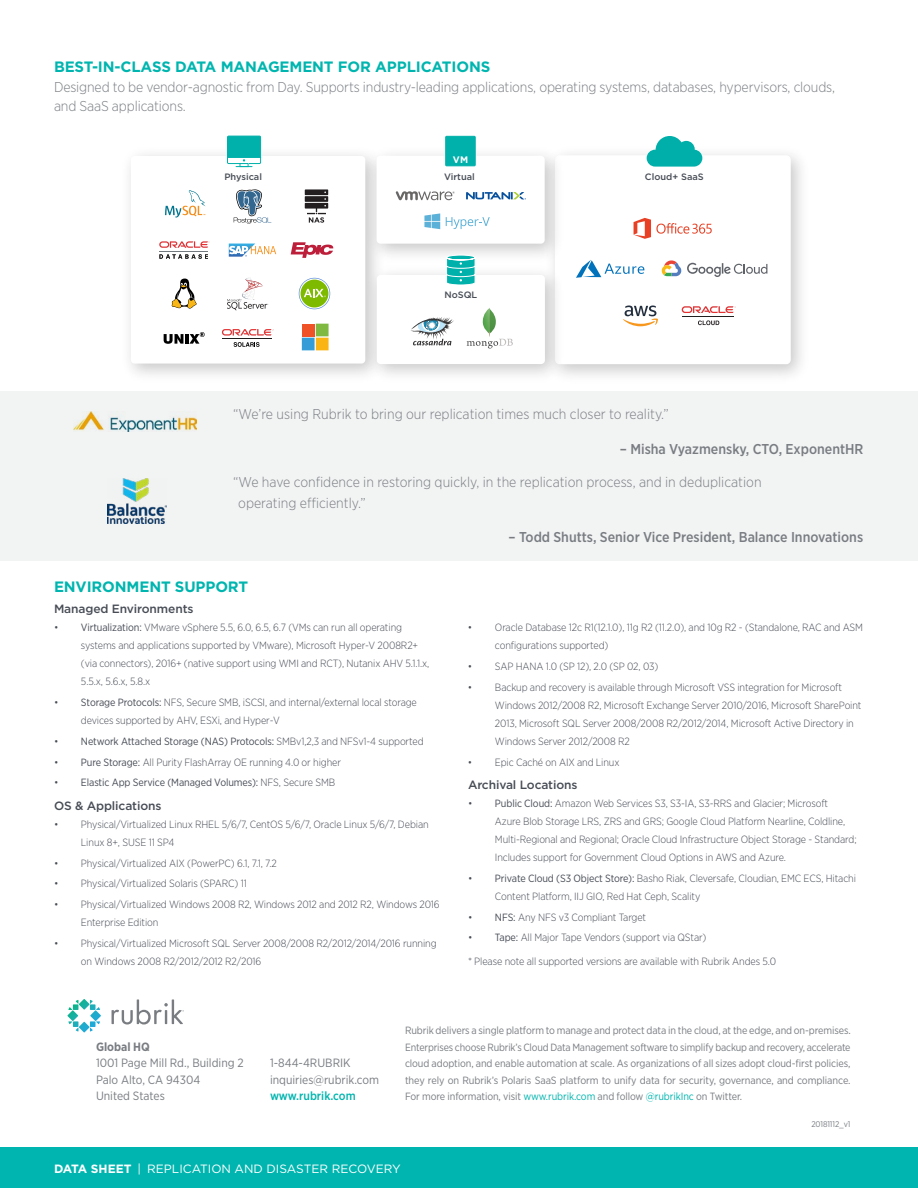
<style>
.page{position:relative;width:918px;height:1188px;background:#fff}
.page>*{position:absolute;margin:0;border:0;box-sizing:border-box;transform-origin:0 0}
.t1{font:700 15px "Gotham";letter-spacing:-.01em;color:#00b5af}
.t2{font:300 14.25px/19.5px "Gotham Narrow";letter-spacing:-.01em;color:#797d82}
.t3{font:500 14.25px "Gotham Narrow";color:#797d82}
.t4{font:12px/16.5px "Gotham Narrow";color:#797d82}
.t5{font:500 12px "Gotham";letter-spacing:-.01em;color:#474c55}
.t6{font:12px "Gotham";color:#fff}
.t7{font:500 12px "Gotham Narrow";color:#00b5af}
.t8{font:700 12px "Gotham Narrow";color:#797d82}
.t9{font:300 10.5px/18px "Gotham Narrow";letter-spacing:-.01em;color:#474c55}
.t10{font:10.5px/16.5px "Gotham Narrow";letter-spacing:-.01em;color:#797d82;text-align:justify}
.t11{font:10.5px "Gotham Narrow";letter-spacing:-.01em;color:#474c55}
.t12{font:700 9.45px "Gotham";color:#fff}
.t13{font:500 9.3px "Gotham";color:#474c55}
.t14{font:8.25px "Gotham Narrow";letter-spacing:-.01em;color:#797d82}
.s1{font-weight:400}
.s2{font-weight:300}
.s3{color:#00b5af}
.s4{font-weight:700}
</style>
<div class="page">
<div style="left:0;top:1148px;width:918px;height:40px;background:#00b5af"></div>
<div style="left:0;top:392px;width:918px;height:169px;background:#f2f3f3"></div>
<img style="left:74px;top:412px;width:122px;height:19px">
<img style="left:107px;top:478px;width:60px;height:46px">
<div style="left:555px;top:155px;width:236px;height:209px;border:1px solid #fff;border-radius:4px"></div>
<img style="left:361px;top:268px;width:209px;height:111px">
<div style="left:377px;top:275px;width:168px;height:89px;background:#fff;border-radius:4px"></div>
<img style="left:361px;top:150px;width:209px;height:118px">
<div style="left:377px;top:156px;width:168px;height:88px;background:#fff;border-radius:4px"></div>
<svg style="left:647px;top:136px;width:55px;height:31px"></svg>
<svg style="left:227px;top:135px;width:34px;height:32px"></svg>
<svg style="left:446px;top:254px;width:30px;height:31px"></svg>
<svg style="left:424px;top:213px;width:16px;height:16px"></svg>
<svg style="left:446px;top:217px;width:44px;height:12px"></svg>
<svg style="left:466px;top:192px;width:60px;height:8px"></svg>
<svg style="left:396px;top:191px;width:59px;height:9px"></svg>
<svg style="left:467px;top:308px;width:46px;height:41px"></svg>
<svg style="left:634px;top:218px;width:78px;height:21px"></svg>
<svg style="left:576px;top:260px;width:68px;height:18px"></svg>
<svg style="left:661px;top:260px;width:106px;height:17px"></svg>
<svg style="left:682px;top:306px;width:54px;height:7px"></svg>
<hr style="left:682px;top:316px;width:52px;height:1px;background:#221f21">
<svg style="left:698px;top:320px;width:21px;height:5px"></svg>
<svg style="left:623px;top:306px;width:35px;height:20px"></svg>
<svg style="left:411px;top:317px;width:43px;height:28px"></svg>
<div style="left:446px;top:136px;width:29px;height:30px;background:#00b0aa"></div>
<div style="left:445px;top:136px;width:31px;height:30px;border:1px solid #00b0aa"></div>
<div style="left:305px;top:189px;width:23px;height:6px;background:#231f20"></div>
<div style="left:305px;top:196px;width:23px;height:6px;background:#231f20"></div>
<div style="left:305px;top:203px;width:23px;height:6px;background:#231f20"></div>
<svg style="left:307px;top:192px;width:19px;height:31px"></svg>
<svg style="left:234px;top:189px;width:37px;height:35px"></svg>
<svg style="left:165px;top:190px;width:40px;height:28px"></svg>
<svg style="left:291px;top:242px;width:42px;height:16px"></svg>
<hr style="left:159px;top:251px;width:49px;height:1px;background:#737a7f">
<svg style="left:159px;top:241px;width:51px;height:7px"></svg>
<svg style="left:159px;top:254px;width:49px;height:5px"></svg>
<svg style="left:229px;top:244px;width:47px;height:13px"></svg>
<svg style="left:299px;top:278px;width:31px;height:31px"></svg>
<svg style="left:227px;top:278px;width:41px;height:32px"></svg>
<svg style="left:172px;top:279px;width:25px;height:30px"></svg>
<svg style="left:222px;top:329px;width:51px;height:6px"></svg>
<hr style="left:222px;top:339px;width:49px;height:1px;background:#221f21">
<svg style="left:234px;top:342px;width:26px;height:5px"></svg>
<svg style="left:302px;top:324px;width:27px;height:26px"></svg>
<svg style="left:164px;top:332px;width:41px;height:12px"></svg>
<svg style="left:68px;top:999px;width:33px;height:33px"></svg>
<svg style="left:112px;top:999px;width:72px;height:26px"></svg>
<h1 class="t1" style="left:54px;top:57px;width:438px">BEST-IN-CLASS DATA MANAGEMENT FOR APPLICATIONS</h1>
<h2 class="t2" style="left:54px;top:77px;width:783px">Designed to be vendor-agnostic from Day. Supports industry-leading applications, operating systems, databases, hypervisors, clouds, and SaaS applications.</h2>
<p class="t12" style="left:453px;top:153px;width:17px">VM</p>
<p class="t13" style="left:444px;top:171px;width:32px">Virtual</p>
<p class="t13" style="left:224px;top:171px;width:39px">Physical</p>
<p class="t13" style="left:645px;top:171px;width:60px">Cloud+ SaaS</p>
<p class="t13" style="left:444px;top:288px;width:34px">NoSQL</p>
<h2 class="t2" style="left:233px;top:404px;width:437px">“We’re using Rubrik to bring our replication times much closer to reality.”</h2>
<h2 class="t3" style="left:620px;top:440px;width:245px">– Misha Vyazmensky, CTO, ExponentHR</h2>
<h2 class="t2" style="left:238px;top:471px;width:525px;line-height:21px;text-indent:-5px">“We have confidence in restoring quickly, in the replication process, and in deduplication operating efficiently.”</h2>
<h2 class="t3" style="left:509px;top:528px;width:356px">– Todd Shutts, Senior Vice President, Balance Innovations</h2>
<h1 class="t1" style="left:54px;top:577px;width:196px">ENVIRONMENT SUPPORT</h1>
<p class="t5" style="left:54px;top:601px;width:141px">Managed Environments</p>
<p class="t9" style="left:81px;top:619px;width:350px;text-indent:-27px">• <span class="s1">Virtualization:</span> VMware vSphere 5.5, 6.0, 6.5, 6.7 (VMs can run all operating systems and applications supported by VMware), Microsoft Hyper-V 2008R2+ (via connectors), 2016+ (native support using WMI and RCT), Nutanix AHV 5.1.1.x, 5.5.x, 5.6.x, 5.8.x</p>
<p class="t9" style="left:81px;top:693px;width:337px;text-indent:-27px">• <span class="s1">Storage Protocols:</span> NFS, Secure SMB, iSCSI, and internal/external local storage devices supported by AHV, ESXi, and Hyper-V</p>
<p class="t11" style="left:54px;top:735px;width:371px"><span class="s2">•</span> Network Attached Storage (NAS) Protocols: <span class="s2">SMBv1,2,3 and NFSv1-4 supported</span></p>
<p class="t9" style="left:54px;top:753px;width:289px">• <span class="s1">Pure Storage:</span> All Purity FlashArray OE running 4.0 or higher</p>
<p class="t11" style="left:54px;top:776px;width:283px"><span class="s2">•</span> Elastic App Service (Managed Volumes): <span class="s2">NFS, Secure SMB</span></p>
<p class="t5" style="left:54px;top:798px;width:109px">OS &amp; Applications</p>
<p class="t9" style="left:81px;top:815px;width:349px;text-indent:-27px">• Physical/Virtualized Linux RHEL 5/6/7, CentOS 5/6/7, Oracle Linux 5/6/7, Debian<br>Linux 8+, SUSE 11 SP4</p>
<p class="t9" style="left:54px;top:854px;width:224px">• Physical/Virtualized AIX (PowerPC) 6.1, 7.1, 7.2</p>
<p class="t9" style="left:54px;top:874px;width:194px">• Physical/Virtualized Solaris (SPARC) 11</p>
<p class="t9" style="left:81px;top:895px;width:360px;text-indent:-27px">• Physical/Virtualized Windows 2008 R2, Windows 2012 and 2012 R2, Windows 2016<br>Enterprise Edition</p>
<p class="t9" style="left:81px;top:934px;width:357px;text-indent:-27px">• Physical/Virtualized Microsoft SQL Server 2008/2008 R2/2012/2014/2016 running on Windows 2008 R2/2012/2012 R2/2016</p>
<p class="t9" style="left:495px;top:619px;width:370px;text-indent:-27px">• Oracle Database 12c R1(12.1.0), 11g R2 (11.2.0), and 10g R2 - (Standalone, RAC and ASM configurations supported)</p>
<p class="t9" style="left:468px;top:657px;width:192px">• SAP HANA 1.0 (SP 12), 2.0 (SP 02, 03)</p>
<p class="t9" style="left:495px;top:678px;width:368px;text-indent:-27px">• Backup and recovery is available through Microsoft VSS integration for Microsoft Windows 2012/2008 R2, Microsoft Exchange Server 2010/2016, Microsoft SharePoint 2013, Microsoft SQL Server 2008/2008 R2/2012/2014, Microsoft Active Directory in Windows Server 2012/2008 R2</p>
<p class="t9" style="left:468px;top:753px;width:153px">• Epic Caché on AIX and Linux</p>
<p class="t5" style="left:468px;top:777px;width:111px">Archival Locations</p>
<p class="t9" style="left:495px;top:794px;width:363px;text-indent:-27px">• <span class="s1">Public Cloud:</span> Amazon Web Services S3, S3-IA, S3-RRS and Glacier; Microsoft<br>Azure Blob Storage LRS, ZRS and GRS; Google Cloud Platform Nearline, Coldline, Multi-Regional and Regional; Oracle Cloud Infrastructure Object Storage - Standard; Includes support for Government Cloud Options in AWS and Azure.</p>
<p class="t9" style="left:495px;top:869px;width:363px;text-indent:-27px">• <span class="s1">Private Cloud (S3 Object Store):</span> Basho Riak, Cleversafe, Cloudian, EMC ECS, Hitachi<br>Content Platform, IIJ GIO, Red Hat Ceph, Scality</p>
<p class="t9" style="left:468px;top:908px;width:180px">• <span class="s1">NFS:</span> Any NFS v3 Compliant Target</p>
<p class="t9" style="left:468px;top:928px;width:240px">• <span class="s1">Tape:</span> All Major Tape Vendors (support via QStar)</p>
<p class="t9" style="left:468px;top:952px;width:310px">* Please note all supported versions are available with Rubrik Andes 5.0</p>
<p class="t8" style="left:96px;top:1039px;width:55px">Global HQ</p>
<p class="t4" style="left:96px;top:1055px;width:149px">1001 Page Mill Rd., Building 2<br>Palo Alto, CA 94304<br>United States</p>
<p class="t4" style="left:270px;top:1055px;width:111px">1-844-4RUBRIK inquiries@rubrik.com</p>
<p class="t7" style="left:270px;top:1088px;width:87px">www.rubrik.com</p>
<p class="t10" style="left:405px;top:1022px;width:447px">Rubrik delivers a single platform to manage and protect data in the cloud, at the edge, and on-premises.<br>Enterprises choose Rubrik’s Cloud Data Management software to simplify backup and recovery, accelerate cloud adoption, and enable automation at scale. As organizations of all sizes adopt cloud-first policies, they rely on Rubrik’s Polaris SaaS platform to unify data for security, governance, and compliance.<br>For more information, visit <span class="s3">www.rubrik.com</span> and follow <span class="s3">@rubrikInc</span> on Twitter.</p>
<p class="t14" style="left:811px;top:1119px;width:41px">20181112_v1</p>
<p class="t6" style="left:54px;top:1161px;width:348px"><span class="s4">DATA SHEET</span> | REPLICATION AND DISASTER RECOVERY</p>
</div>
